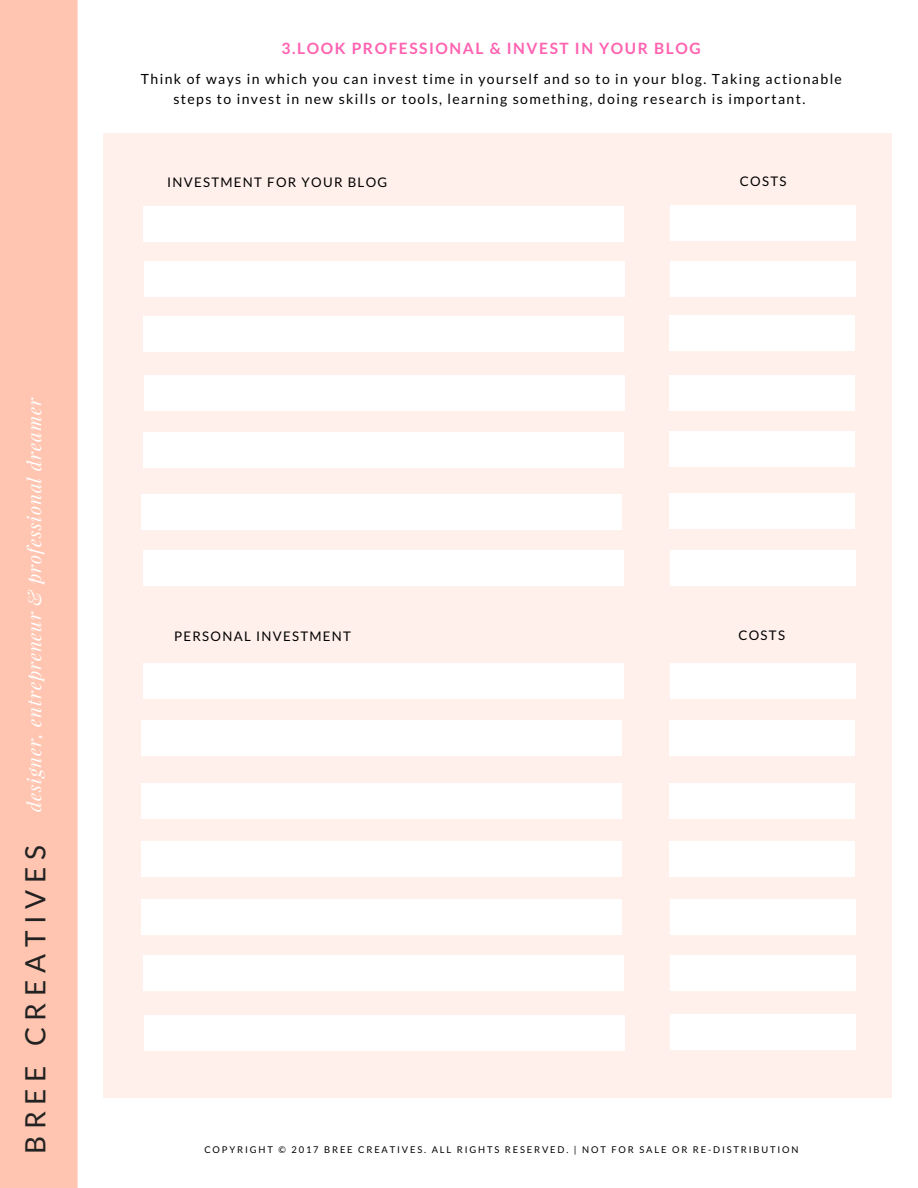
<style>
.page{position:relative;width:918px;height:1188px;background:#fff}
.page>*{position:absolute;margin:0;border:0;box-sizing:border-box;transform-origin:0 0}
.t1{font:italic 18.75px "Playfair Display";letter-spacing:.05em;color:#fff}
.t2{font:700 15.6px "Lato";letter-spacing:.1em;color:#ff63b1}
.t3{font:13.95px/19.2px "Lato";letter-spacing:.1em;color:#000;text-align:center}
.t4{font:13.2px "Lato";letter-spacing:.1em;color:#000}
.t5{font:9.3px "Lato";letter-spacing:.2em;color:#000}
.s1{font-family:"Lato";font-style:normal;font-size:28.05px;color:#222}
</style>
<div class="page">
<div style="left:0;top:0;width:78px;height:1188px;background:#ffc5b0"></div>
<div style="left:104px;top:134px;width:788px;height:964px;background:#fff0eb"></div>
<div style="left:143px;top:206px;width:480px;height:36px;background:#fff"></div>
<div style="left:144px;top:261px;width:480px;height:36px;background:#fff"></div>
<div style="left:143px;top:316px;width:480px;height:36px;background:#fff"></div>
<div style="left:144px;top:375px;width:480px;height:36px;background:#fff"></div>
<div style="left:143px;top:432px;width:480px;height:36px;background:#fff"></div>
<div style="left:142px;top:494px;width:480px;height:36px;background:#fff"></div>
<div style="left:143px;top:550px;width:480px;height:36px;background:#fff"></div>
<div style="left:143px;top:663px;width:480px;height:36px;background:#fff"></div>
<div style="left:142px;top:720px;width:480px;height:36px;background:#fff"></div>
<div style="left:142px;top:783px;width:480px;height:36px;background:#fff"></div>
<div style="left:142px;top:842px;width:480px;height:35px;background:#fff"></div>
<div style="left:142px;top:899px;width:480px;height:36px;background:#fff"></div>
<div style="left:143px;top:955px;width:480px;height:36px;background:#fff"></div>
<div style="left:144px;top:1015px;width:480px;height:36px;background:#fff"></div>
<div style="left:671px;top:205px;width:185px;height:36px;background:#fff"></div>
<div style="left:671px;top:261px;width:185px;height:36px;background:#fff"></div>
<div style="left:669px;top:315px;width:186px;height:36px;background:#fff"></div>
<div style="left:669px;top:375px;width:186px;height:36px;background:#fff"></div>
<div style="left:669px;top:431px;width:186px;height:36px;background:#fff"></div>
<div style="left:669px;top:493px;width:186px;height:36px;background:#fff"></div>
<div style="left:671px;top:550px;width:185px;height:36px;background:#fff"></div>
<div style="left:671px;top:663px;width:185px;height:36px;background:#fff"></div>
<div style="left:669px;top:720px;width:186px;height:36px;background:#fff"></div>
<div style="left:669px;top:783px;width:186px;height:36px;background:#fff"></div>
<div style="left:669px;top:842px;width:186px;height:35px;background:#fff"></div>
<div style="left:671px;top:899px;width:185px;height:36px;background:#fff"></div>
<div style="left:671px;top:955px;width:185px;height:36px;background:#fff"></div>
<div style="left:671px;top:1014px;width:185px;height:36px;background:#fff"></div>
<h1 class="t1" style="left:21px;top:1154px;width:758px;rotate:-90deg"><span class="s1">B R E E C R E A T I V E S</span> designer, entrepreneur &amp; professional dreamer</h1>
<p class="t2" style="left:282px;top:39px;width:421px">3.LOOK PROFESSIONAL &amp; INVEST IN YOUR BLOG</p>
<p class="t3" style="left:141px;top:69px;width:702px">Think of ways in which you can invest time in yourself and so to in your blog. Taking actionable steps to invest in new skills or tools, learning something, doing research is important.</p>
<p class="t4" style="left:167px;top:174px;width:222px">INVESTMENT FOR YOUR BLOG</p>
<p class="t4" style="left:174px;top:628px;width:178px">PERSONAL INVESTMENT</p>
<p class="t4" style="left:740px;top:173px;width:48px">COSTS</p>
<p class="t4" style="left:738px;top:627px;width:48px">COSTS</p>
<p class="t5" style="left:204px;top:1144px;width:596px">COPYRIGHT © 2017 BREE CREATIVES. ALL RIGHTS RESERVED. | NOT FOR SALE OR RE-DISTRIBUTION</p>
</div>
